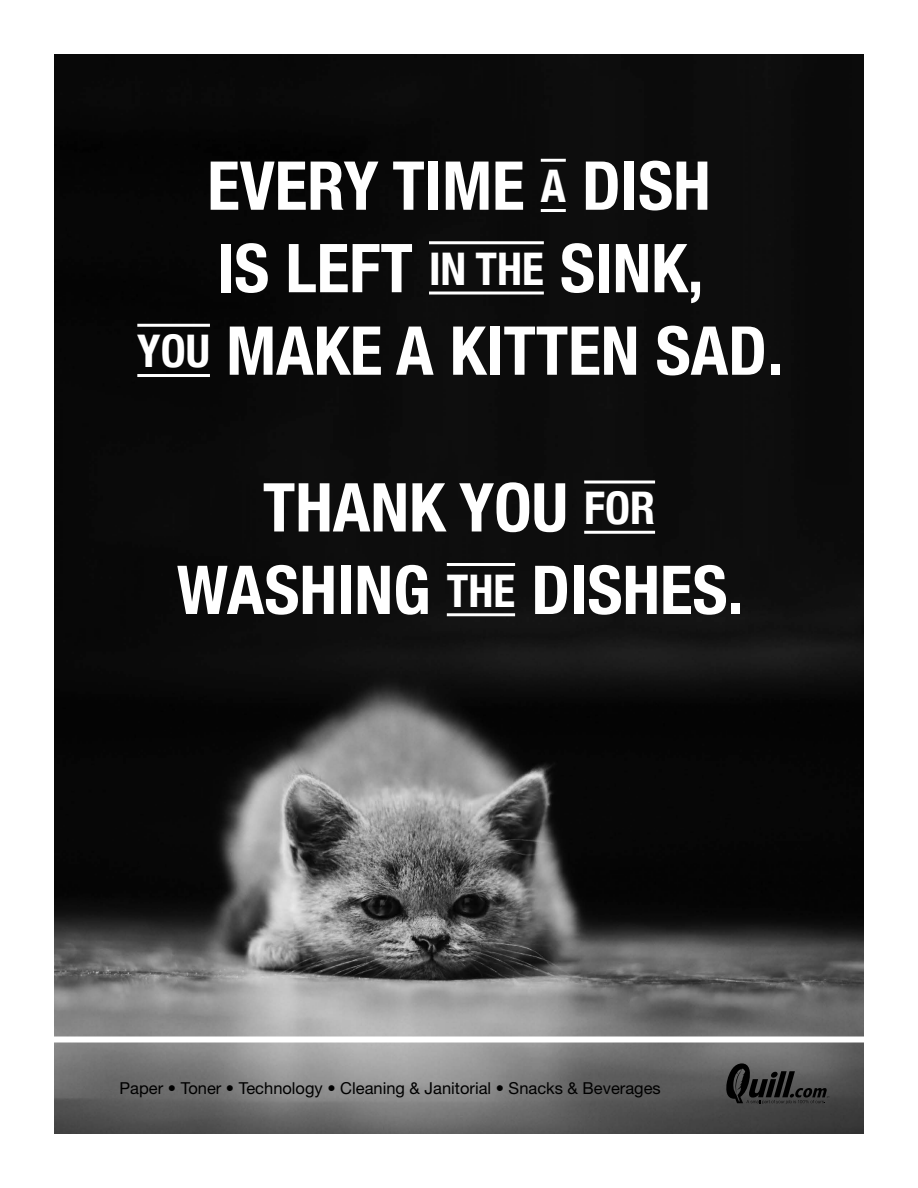
<style>
.page{position:relative;width:918px;height:1188px;background:#fff}
.page>*{position:absolute;margin:0;border:0;box-sizing:border-box;transform-origin:0 0}
.t1{font:700 condensed 67.5px "Helvetica Neue";color:#fff}
.t2{font:700 condensed 45px "Helvetica Neue";color:#fff}
.t3{font:16.5px "Helvetica Neue";color:#000}
</style>
<div class="page">
<img style="left:54px;top:54px;width:810px;height:1080px">
<hr style="left:541px;top:159px;width:25px;height:3px;background:#fff">
<hr style="left:541px;top:209px;width:25px;height:3px;background:#fff">
<hr style="left:429px;top:241px;width:115px;height:3px;background:#fff">
<hr style="left:429px;top:292px;width:115px;height:3px;background:#fff">
<hr style="left:137px;top:324px;width:73px;height:3px;background:#fff">
<hr style="left:137px;top:374px;width:73px;height:3px;background:#fff">
<hr style="left:584px;top:481px;width:71px;height:3px;background:#fff">
<hr style="left:584px;top:531px;width:71px;height:3px;background:#fff">
<hr style="left:447px;top:563px;width:68px;height:3px;background:#fff">
<hr style="left:447px;top:613px;width:68px;height:3px;background:#fff">
<svg style="left:725px;top:1063px;width:104px;height:41px;background:#3e3e3e"></svg>
<div style="left:44px;top:1036px;width:845px;height:6px;background:#fff"></div>
<p class="t1" style="left:207px;top:130px;width:319px">EVERY TIME</p>
<p class="t2" style="left:541px;top:149px;width:27px">A</p>
<p class="t1" style="left:582px;top:130px;width:130px">DISH</p>
<p class="t1" style="left:217px;top:212px;width:198px">IS LEFT</p>
<p class="t2" style="left:429px;top:231px;width:116px">IN THE</p>
<p class="t1" style="left:560px;top:212px;width:145px">SINK,</p>
<p class="t2" style="left:137px;top:314px;width:74px">YOU</p>
<p class="t1" style="left:226px;top:295px;width:559px">MAKE A KITTEN SAD.</p>
<p class="t1" style="left:263px;top:451px;width:307px">THANK YOU</p>
<p class="t2" style="left:584px;top:471px;width:72px">FOR</p>
<p class="t1" style="left:177px;top:534px;width:255px">WASHING</p>
<p class="t2" style="left:447px;top:553px;width:70px">THE</p>
<p class="t1" style="left:531px;top:534px;width:214px">DISHES.</p>
<p class="t3" style="left:120px;top:1079px;width:543px">Paper • Toner • Technology • Cleaning &amp; Janitorial • Snacks &amp; Beverages</p>
</div>
